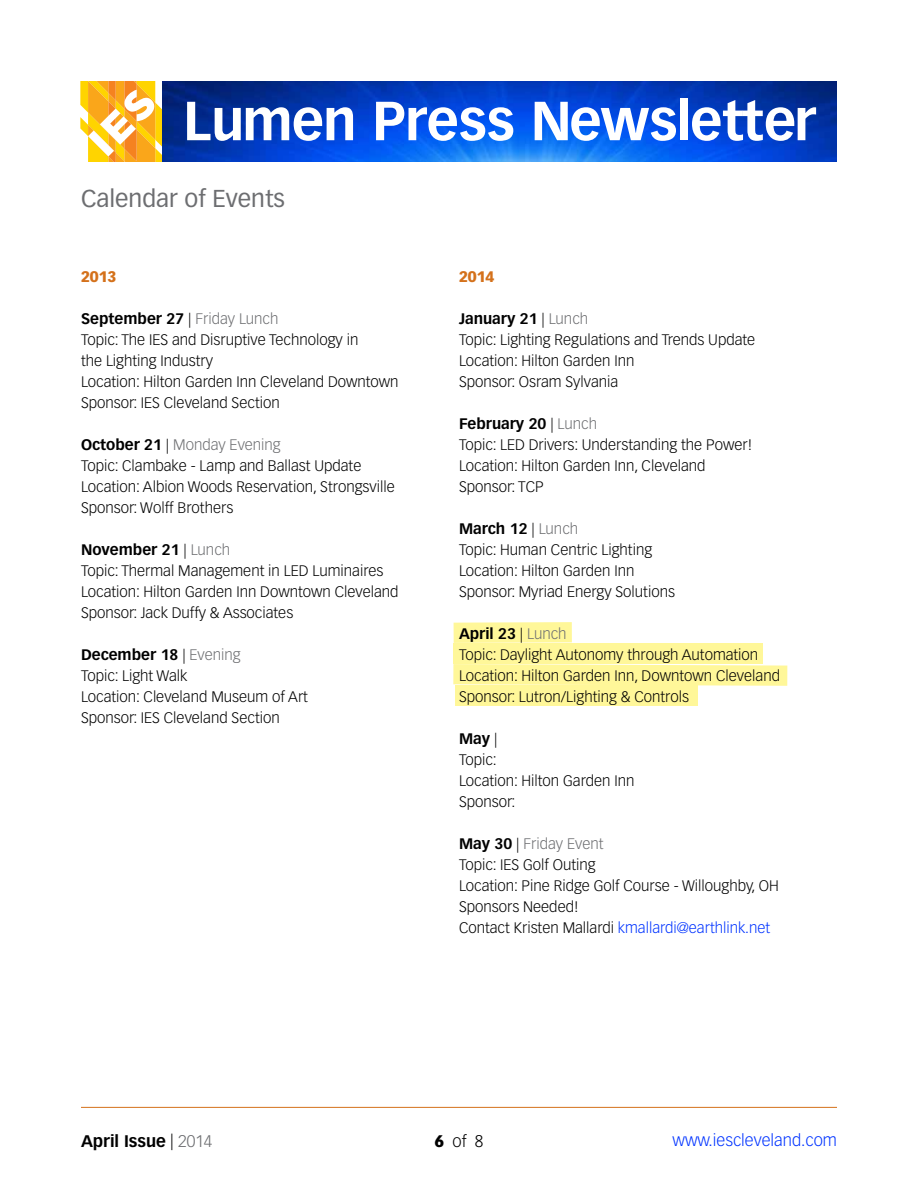
<style>
.page{position:relative;width:918px;height:1188px;background:#fff}
.page>*{position:absolute;margin:0;border:0;box-sizing:border-box;transform-origin:0 0}
.t1{font:700 54px "Vectora LH";letter-spacing:-.02em;color:#fff}
.t2{font:24px "Vectora LH";color:#6d6e71}
.t3{font:300 16.5px "Vectora LH";color:#03f}
.t4{font:700 16.5px "Vectora LH";color:#000}
.t5{font:300 16.5px "Vectora LH";color:#000}
.t6{font:300 15px/21px "Vectora LH";color:#000}
.t7{font:900 15px "Vectora LH";color:#d4711b}
.s1{font-weight:700}
.s2{color:#6d6e71}
.s3{color:#03f}
.s4{font-weight:300}
.s5{font-weight:300;color:#6d6e71}
.s6{font-weight:900}
</style>
<div class="page">
<svg style="left:454px;top:622px;width:118px;height:21px;background:#fff79c"></svg>
<div style="left:454px;top:643px;width:309px;height:20px;background:#fff799"></div>
<div style="left:455px;top:686px;width:243px;height:20px;background:#fff799"></div>
<svg style="left:453px;top:664px;width:334px;height:22px;background:#fff79e"></svg>
<hr style="left:81px;top:1107px;width:756px;height:1px;background:#d4711b">
<img style="left:162px;top:81px;width:675px;height:81px">
<svg style="left:80px;top:81px;width:82px;height:81px"></svg>
<h1 class="t1" style="left:183px;top:88px;width:634px">Lumen Press Newsletter</h1>
<h2 class="t2" style="left:81px;top:184px;width:206px">Calendar of Events</h2>
<p class="t7" style="left:81px;top:267px;width:37px">2013</p>
<p class="t6" style="left:81px;top:308px;width:319px"><span class="s1">September 27</span> | <span class="s2">Friday Lunch<br></span>Topic: The IES and Disruptive Technology in<br>the Lighting Industry<br>Location: Hilton Garden Inn Cleveland Downtown Sponsor: IES Cleveland Section</p>
<p class="t6" style="left:81px;top:434px;width:315px"><span class="s1">October 21</span> | <span class="s2">Monday Evening<br></span>Topic: Clambake - Lamp and Ballast Update Location: Albion Woods Reservation, Strongsville Sponsor: Wolff Brothers</p>
<p class="t6" style="left:81px;top:539px;width:319px"><span class="s1">November 21</span> | <span class="s2">Lunch<br></span>Topic: Thermal Management in LED Luminaires Location: Hilton Garden Inn Downtown Cleveland Sponsor: Jack Duffy &amp; Associates</p>
<p class="t6" style="left:81px;top:644px;width:229px"><span class="s1">December 18</span> | <span class="s2">Evening<br></span>Topic: Light Walk<br>Location: Cleveland Museum of Art<br>Sponsor: IES Cleveland Section</p>
<p class="t7" style="left:459px;top:267px;width:37px">2014</p>
<p class="t6" style="left:459px;top:308px;width:298px"><span class="s1">January 21</span> | <span class="s2">Lunch<br></span>Topic: Lighting Regulations and Trends Update<br>Location: Hilton Garden Inn<br>Sponsor: Osram Sylvania</p>
<p class="t6" style="left:459px;top:413px;width:295px"><span class="s1">February 20</span> | <span class="s2">Lunch<br></span>Topic: LED Drivers: Understanding the Power!<br>Location: Hilton Garden Inn, Cleveland<br>Sponsor: TCP</p>
<p class="t6" style="left:459px;top:518px;width:217px"><span class="s1">March 12</span> | <span class="s2">Lunch<br></span>Topic: Human Centric Lighting<br>Location: Hilton Garden Inn<br>Sponsor: Myriad Energy Solutions</p>
<p class="t6" style="left:459px;top:623px;width:323px"><span class="s1">April 23</span> | <span class="s2">Lunch<br></span>Topic: Daylight Autonomy through Automation Location: Hilton Garden Inn, Downtown Cleveland Sponsor: Lutron/Lighting &amp; Controls</p>
<p class="t6" style="left:459px;top:728px;width:177px"><span class="s1">May</span> |<br>Topic:<br>Location: Hilton Garden Inn<br>Sponsor:</p>
<p class="t6" style="left:459px;top:833px;width:321px"><span class="s1">May 30</span> | <span class="s2">Friday Event<br></span>Topic: IES Golf Outing<br>Location: Pine Ridge Golf Course - Willoughby, OH<br>Sponsors Needed!<br>Contact Kristen Mallardi <span class="s3">kmallardi@earthlink.net</span></p>
<p class="t4" style="left:81px;top:1131px;width:133px">April Issue <span class="s4">|</span> <span class="s5">2014</span></p>
<p class="t5" style="left:435px;top:1132px;width:50px"><span class="s6">6</span>of8</p>
<p class="t3" style="left:673px;top:1131px;width:166px">www.iescleveland.com</p>
</div>
